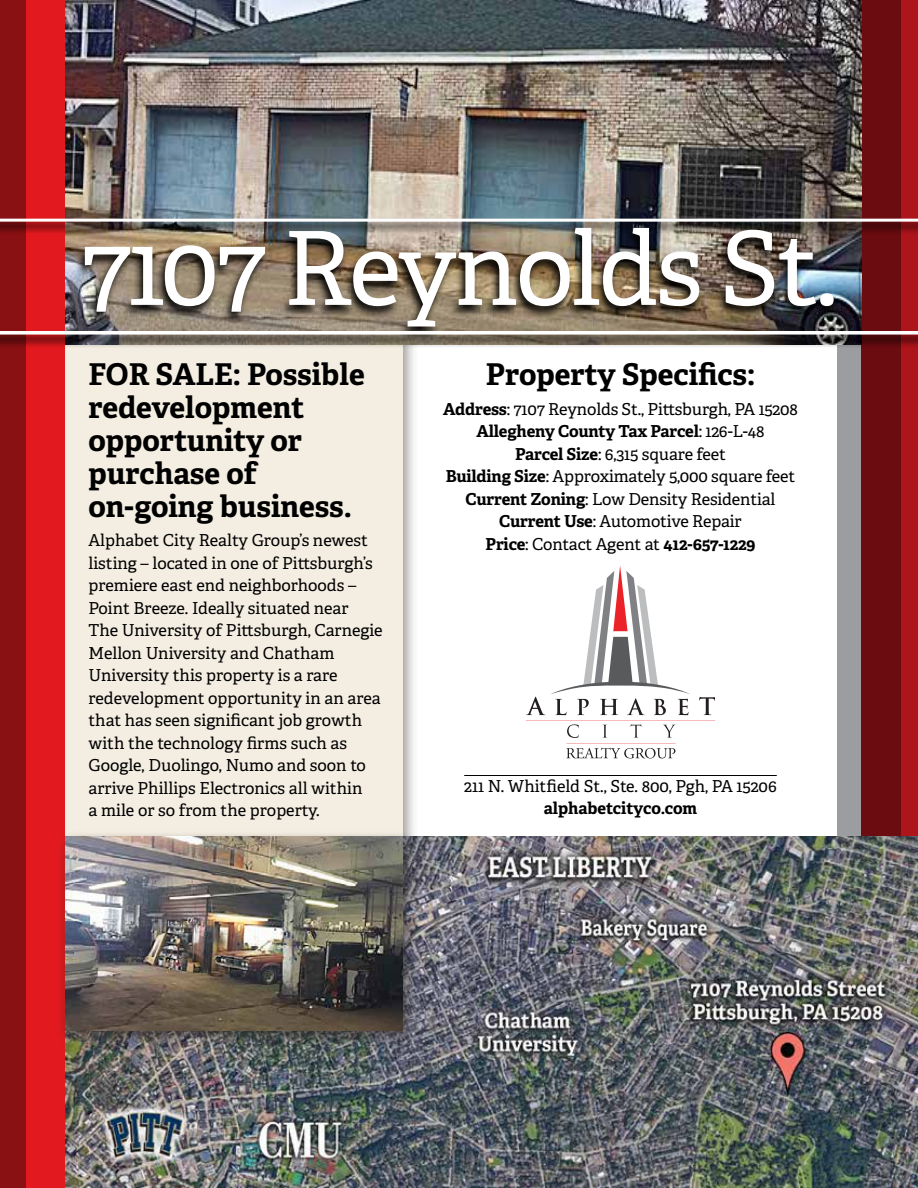
<style>
.page{position:relative;width:918px;height:1188px;background:#fff}
.page>*{position:absolute;margin:0;border:0;box-sizing:border-box;transform-origin:0 0}
.t1{font:102px "Adelle";letter-spacing:-.025em;color:#fff}
.t2{font:700 30px/33px "Adelle";letter-spacing:-.005em;color:#000}
.t3{font:16.5px/22.5px "Adelle";color:#000;text-align:center}
.t4{font:700 16.5px "Adelle";letter-spacing:-.005em;color:#000}
.s1{font-weight:700}
</style>
<div class="page">
<svg style="left:26px;top:0;width:377px;height:1188px;fill:#f4eee2"></svg>
<div style="left:0;top:0;width:26px;height:1188px;background:#891013"></div>
<div style="left:837px;top:0;width:64px;height:1188px;background:#9b9da0"></div>
<svg style="left:861px;top:0;width:57px;height:837px;fill:#6a0c10"></svg>
<img style="left:65px;top:0;width:796px;height:218px">
<img style="left:65px;top:837px;width:853px;height:351px">
<img style="left:0;top:218px;width:918px;height:130px">
<hr style="left:0;top:219px;width:918px;height:3px;background:#fff">
<svg style="left:0;top:331px;width:918px;height:4px"></svg>
<svg style="left:526px;top:566px;width:189px;height:192px"></svg>
<hr style="left:464px;top:775px;width:313px;height:1px;background:#000">
<div style="left:56px;top:830px;width:362px;height:219px;background:#2e2825;opacity:.64"></div>
<img style="left:65px;top:837px;width:338px;height:194px">
<h1 class="t1" style="left:80px;top:194px;width:759px">7107 Reynolds St.</h1>
<h2 class="t2" style="left:486px;top:357px;width:271px">Property Specifics:</h2>
<p class="t3" style="left:443px;top:397px;width:356px"><span class="s1">Address</span>: 7107 Reynolds St., Pittsburgh, PA 15208<br><span class="s1">Allegheny County Tax Parcel</span>: 126-L-48<br><span class="s1">Parcel Size</span>: 6,315 square feet<br><span class="s1">Building Size</span>: Approximately 5,000 square feet <span class="s1">Current Zoning</span>: Low Density Residential <span class="s1">Current Use</span>: Automotive Repair<br><span class="s1">Price</span>: Contact Agent at <span class="s1">412-657-1229</span></p>
<h2 class="t2" style="left:88px;top:357px;width:278px">FOR SALE: Possible redevelopment opportunity or purchase of on-going business.</h2>
<p class="t3" style="left:88px;top:528px;width:296px;text-align:left">Alphabet City Realty Group’s newest listing – located in one of Pittsburgh’s premiere east end neighborhoods – Point Breeze. Ideally situated near<br>The University of Pittsburgh, Carnegie Mellon University and Chatham University this property is a rare redevelopment opportunity in an area that has seen significant job growth with the technology firms such as Google, Duolingo, Numo and soon to arrive Phillips Electronics all within<br>a mile or so from the property.</p>
<p class="t3" style="left:464px;top:774px;width:314px">211 N. Whitfield St., Ste. 800, Pgh, PA 15206</p>
<p class="t4" style="left:544px;top:797px;width:155px">alphabetcityco.com</p>
</div>
